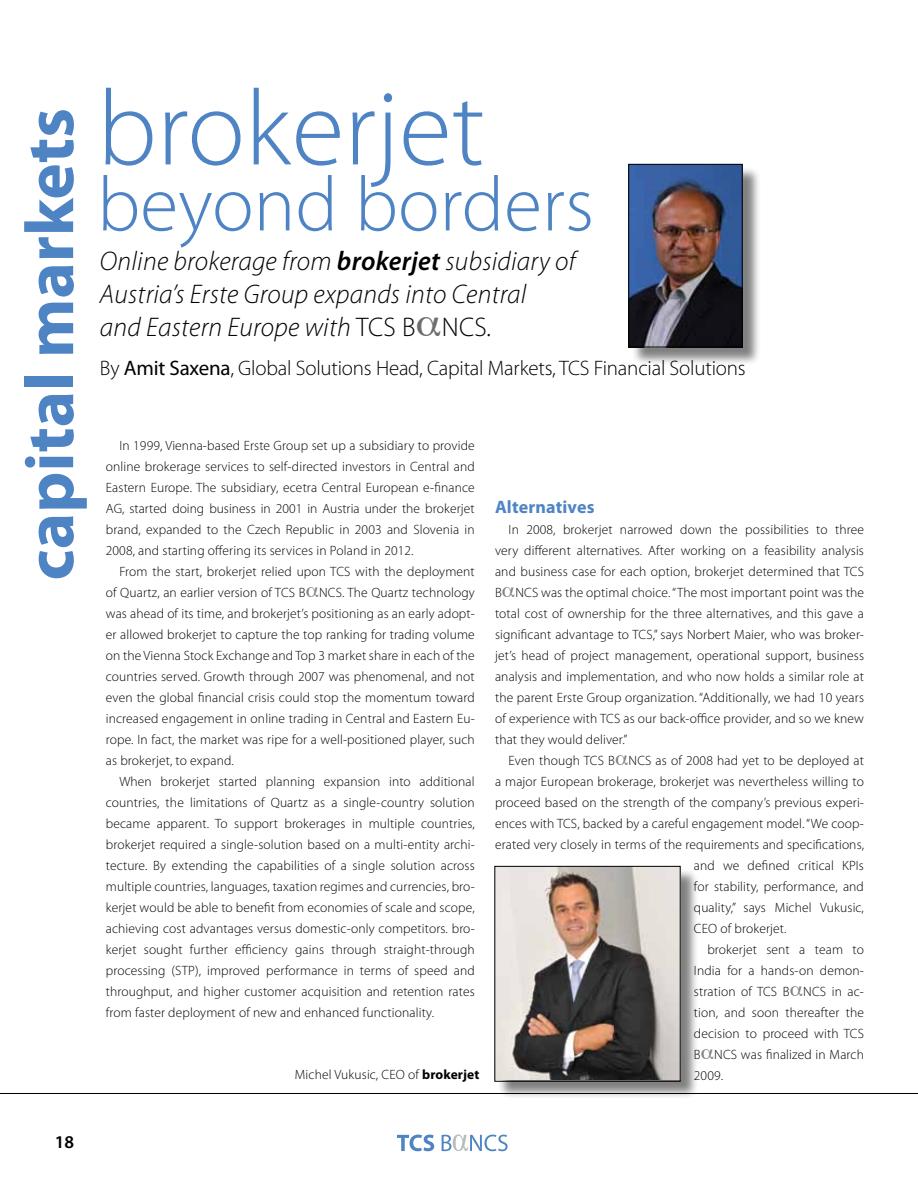
<style>
.page{position:relative;width:918px;height:1188px;background:#fff}
.page>*{position:absolute;margin:0;border:0;box-sizing:border-box;transform-origin:0 0}
.t1{font:300 108px "Myriad Pro";color:#4f84c4}
.t2{font:300 78px "Myriad Pro";color:#4f84c4}
.t3{font:700 69px "Myriad Pro";color:#4f84c4}
.t4{font:italic 300 27px/33px "Myriad Pro";letter-spacing:.01em;color:#000}
.t5{font:300 21px "Myriad Pro";letter-spacing:-.01em;color:#000}
.t6{font:700 18px "Myriad Pro";letter-spacing:.01em;color:#4f84c4}
.t7{font:600 18px "Myriad Pro";color:#000}
.t8{font:300 13.5px/21px "Myriad Pro";letter-spacing:.01em;color:#000;text-align:justify}
.s1{font-weight:600}
.s2{font-style:normal}
.s3{font-weight:400}
.s4{font-weight:700}
</style>
<div class="page">
<svg style="left:397px;top:1134px;width:111px;height:17px"></svg>
<hr style="left:0;top:1093px;width:918px;height:1px;background:#000">
<div style="left:497px;top:868px;width:202px;height:232px;background:#000;opacity:.5"></div>
<img style="left:497px;top:868px;width:181px;height:211px">
<div style="left:495px;top:866px;width:185px;height:215px;border:1px solid #000"></div>
<div style="left:631px;top:166px;width:130px;height:200px;background:#000;opacity:.5"></div>
<img style="left:631px;top:166px;width:109px;height:179px">
<div style="left:629px;top:164px;width:113px;height:183px;border:1px solid #000"></div>
<h3 class="t3" style="left:5px;top:581px;width:474px;rotate:-90deg">capital markets</h3>
<h1 class="t1" style="left:97px;top:63px;width:389px">brokerjet</h1>
<h2 class="t2" style="left:97px;top:157px;width:498px">beyond borders</h2>
<h3 class="t4" style="left:100px;top:245px;width:477px">Online brokerage from <span class="s1">brokerjet</span> subsidiary of<br>Austria’s Erste Group expands into Central<br>and Eastern Europe with <span class="s2">TCS B NCS</span>.</h3>
<h3 class="t5" style="left:100px;top:356px;width:647px">By <span class="s3">Amit Saxena</span>, Global Solutions Head, Capital Markets, TCS Financial Solutions</h3>
<p class="t8" style="left:106px;top:435px;width:370px;text-indent:14px">In 1999, Vienna-based Erste Group set up a subsidiary to provide online brokerage services to self-directed investors in Central and Eastern Europe. The subsidiary, ecetra Central European e-finance AG, started doing business in 2001 in Austria under the brokerjet brand, expanded to the Czech Republic in 2003 and Slovenia in 2008, and starting offering its services in Poland in 2012.</p>
<p class="t8" style="left:106px;top:561px;width:370px;text-indent:14px">From the start, brokerjet relied upon TCS with the deployment of Quartz, an earlier version of TCS B NCS. The Quartz technology was ahead of its time, and brokerjet’s positioning as an early adopt&shy;er allowed brokerjet to capture the top ranking for trading volume on the Vienna Stock Exchange and Top 3 market share in each of the countries served. Growth through 2007 was phenomenal, and not even the global financial crisis could stop the momentum toward increased engagement in online trading in Central and Eastern Eu&shy;rope. In fact, the market was ripe for a well-positioned player, such as brokerjet, to expand.</p>
<p class="t8" style="left:106px;top:771px;width:370px;text-indent:14px">When brokerjet started planning expansion into additional countries, the limitations of Quartz as a single-country solution became apparent. To support brokerages in multiple countries, brokerjet required a single-solution based on a multi-entity archi&shy;tecture. By extending the capabilities of a single solution across multiple countries, languages, taxation regimes and currencies, bro&shy;kerjet would be able to benefit from economies of scale and scope, achieving cost advantages versus domestic-only competitors. bro&shy;kerjet sought further efficiency gains through straight-through processing (STP), improved performance in terms of speed and throughput, and higher customer acquisition and retention rates from faster deployment of new and enhanced functionality.</p>
<p class="t8" style="left:295px;top:1064px;width:186px">Michel Vukusic, CEO of <span class="s4">brokerjet</span></p>
<h3 class="t6" style="left:495px;top:495px;width:101px">Alternatives</h3>
<p class="t8" style="left:495px;top:519px;width:371px;text-indent:14px">In 2008, brokerjet narrowed down the possibilities to three very different alternatives. After working on a feasibility analysis and business case for each option, brokerjet determined that TCS B NCS was the optimal choice. “The most important point was the total cost of ownership for the three alternatives, and this gave a significant advantage to TCS,” says Norbert Maier, who was broker&shy;jet’s head of project management, operational support, business analysis and implementation, and who now holds a similar role at the parent Erste Group organization. “Additionally, we had 10 years of experience with TCS as our back-office provider, and so we knew that they would deliver.”</p>
<p class="t8" style="left:509px;top:750px;width:357px">Even though TCS B NCS as of 2008 had yet to be deployed at</p>
<p class="t8" style="left:495px;top:771px;width:370px">a major European brokerage, brokerjet was nevertheless willing to</p>
<p class="t8" style="left:495px;top:792px;width:370px">proceed based on the strength of the company’s previous experi-</p>
<p class="t8" style="left:495px;top:813px;width:370px">ences with TCS, backed by a careful engagement model. “We coop-</p>
<p class="t8" style="left:495px;top:834px;width:371px">erated very closely in terms of the requirements and specifications,</p>
<p class="t8" style="left:694px;top:855px;width:172px">and we defined critical KPIs</p>
<p class="t8" style="left:694px;top:876px;width:172px">for stability, performance, and</p>
<p class="t8" style="left:694px;top:897px;width:172px">quality,” says Michel Vukusic,</p>
<p class="t8" style="left:694px;top:918px;width:94px">CEO of brokerjet.</p>
<p class="t8" style="left:707px;top:939px;width:158px">brokerjet sent a team to</p>
<p class="t8" style="left:694px;top:960px;width:172px">India for a hands-on demon-</p>
<p class="t8" style="left:694px;top:981px;width:172px">stration of TCS B NCS in ac-</p>
<p class="t8" style="left:694px;top:1002px;width:172px">tion, and soon thereafter the</p>
<p class="t8" style="left:694px;top:1023px;width:172px">decision to proceed with TCS</p>
<p class="t8" style="left:694px;top:1044px;width:172px">B NCS was finalized in March</p>
<p class="t8" style="left:694px;top:1065px;width:31px">2009.</p>
<h3 class="t7" style="left:55px;top:1130px;width:21px">18</h3>
</div>
